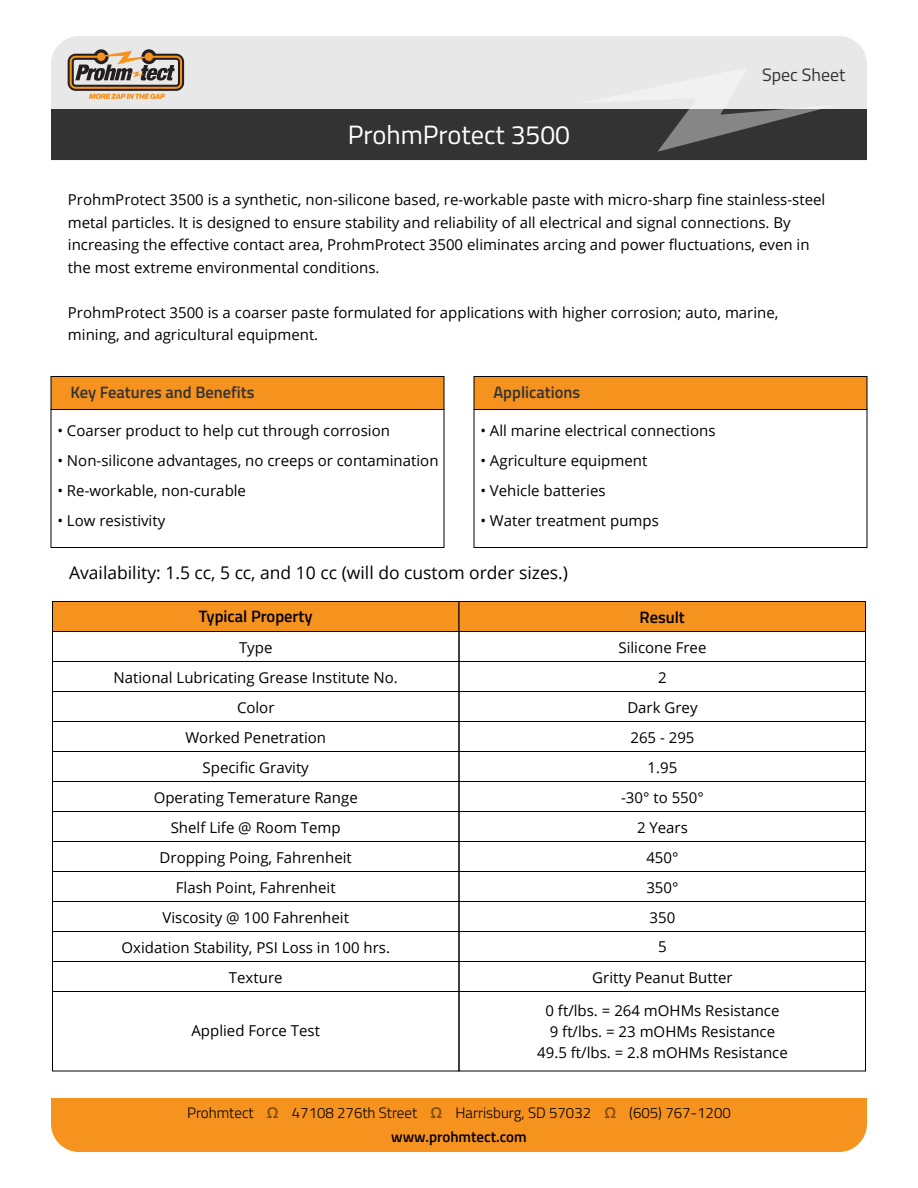
<style>
.page{position:relative;width:918px;height:1188px;background:#fff}
.page>*{position:absolute;margin:0;border:0;box-sizing:border-box;transform-origin:0 0}
.t1{font:26.55px "Titillium Web";color:#fff}
.t2{font:17.85px "Titillium Web";color:#333}
.t3{font:17.55px "Open Sans";color:#000}
.t4{font:600 16.5px "Titillium Web";color:#333}
.t5{font:600 16.5px "Titillium Web";color:#000}
.t6{font:15px/22.5px "Open Sans";color:#000}
.t7{font:300 15px/24px "Titillium Web";color:#000;text-align:center}
.s1{font-family:"Open Sans";font-weight:600;color:rgb(0 0 0/.5)}
.s2{font-weight:600}
</style>
<div class="page">
<div style="left:51px;top:376px;width:393px;height:34px;background:#f6921e;border:1px solid #000"></div>
<div style="left:52px;top:601px;width:407px;height:31px;background:#f6921e;border:1px solid #000"></div>
<div style="left:51px;top:36px;width:816px;height:74px;background:#e8e8e8"></div>
<div style="left:51px;top:1098px;width:816px;height:54px;background:#f6921e"></div>
<div style="left:51px;top:110px;width:816px;height:50px;background:#333"></div>
<svg style="left:94px;top:49px;width:15px;height:15px"></svg>
<svg style="left:141px;top:49px;width:15px;height:15px"></svg>
<svg style="left:68px;top:51px;width:116px;height:48px;background:#a7947f"></svg>
<svg style="left:580px;top:67px;width:258px;height:85px"></svg>
<div style="left:51px;top:409px;width:393px;height:139px;border:1px solid #000"></div>
<div style="left:474px;top:376px;width:393px;height:34px;background:#f6921e;border:1px solid #000"></div>
<div style="left:474px;top:409px;width:393px;height:139px;border:1px solid #000"></div>
<div style="left:459px;top:601px;width:407px;height:31px;background:#f6921e;border:1px solid #000"></div>
<div style="left:52px;top:631px;width:407px;height:31px;border:1px solid #000"></div>
<div style="left:459px;top:631px;width:407px;height:31px;border:1px solid #000"></div>
<div style="left:52px;top:661px;width:407px;height:31px;border:1px solid #000"></div>
<div style="left:459px;top:661px;width:407px;height:31px;border:1px solid #000"></div>
<div style="left:52px;top:691px;width:407px;height:31px;border:1px solid #000"></div>
<div style="left:459px;top:691px;width:407px;height:31px;border:1px solid #000"></div>
<div style="left:52px;top:721px;width:407px;height:31px;border:1px solid #000"></div>
<div style="left:459px;top:721px;width:407px;height:31px;border:1px solid #000"></div>
<div style="left:52px;top:751px;width:407px;height:31px;border:1px solid #000"></div>
<div style="left:459px;top:751px;width:407px;height:31px;border:1px solid #000"></div>
<div style="left:52px;top:781px;width:407px;height:31px;border:1px solid #000"></div>
<div style="left:459px;top:781px;width:407px;height:31px;border:1px solid #000"></div>
<div style="left:459px;top:811px;width:407px;height:31px;border:1px solid #000"></div>
<div style="left:52px;top:811px;width:407px;height:31px;border:1px solid #000"></div>
<div style="left:52px;top:841px;width:407px;height:31px;border:1px solid #000"></div>
<div style="left:459px;top:841px;width:407px;height:31px;border:1px solid #000"></div>
<div style="left:52px;top:871px;width:407px;height:31px;border:1px solid #000"></div>
<div style="left:459px;top:871px;width:407px;height:31px;border:1px solid #000"></div>
<div style="left:52px;top:901px;width:407px;height:31px;border:1px solid #000"></div>
<div style="left:459px;top:901px;width:407px;height:31px;border:1px solid #000"></div>
<div style="left:52px;top:931px;width:407px;height:31px;border:1px solid #000"></div>
<div style="left:459px;top:931px;width:407px;height:31px;border:1px solid #000"></div>
<div style="left:52px;top:961px;width:407px;height:31px;border:1px solid #000"></div>
<div style="left:459px;top:961px;width:407px;height:31px;border:1px solid #000"></div>
<div style="left:52px;top:991px;width:407px;height:80px;border:1px solid #000"></div>
<div style="left:459px;top:991px;width:407px;height:80px;border:1px solid #000"></div>
<h1 class="t1" style="left:348px;top:115px;width:224px">ProhmProtect 3500</h1>
<p class="t2" style="left:762px;top:62px;width:85px">Spec Sheet</p>
<p class="t6" style="left:68px;top:188px;width:759px">ProhmProtect 3500 is a synthetic, non-silicone based, re-workable paste with micro-sharp fine stainless-steel metal particles. It is designed to ensure stability and reliability of all electrical and signal connections. By increasing the effective contact area, ProhmProtect 3500 eliminates arcing and power fluctuations, even in the most extreme environmental conditions.</p>
<p class="t6" style="left:68px;top:301px;width:712px">ProhmProtect 3500 is a coarser paste formulated for applications with higher corrosion; auto, marine, mining, and agricultural equipment.</p>
<p class="t4" style="left:70px;top:380px;width:186px">Key Features and Benefits</p>
<p class="t6" style="left:57px;top:419px;width:334px">• Coarser product to help cut through corrosion</p>
<p class="t6" style="left:57px;top:449px;width:383px">• Non-silicone advantages, no creeps or contamination</p>
<p class="t6" style="left:57px;top:479px;width:190px">• Re-workable, non-curable</p>
<p class="t6" style="left:57px;top:509px;width:109px">• Low resistivity</p>
<p class="t4" style="left:493px;top:380px;width:88px">Applications</p>
<p class="t6" style="left:480px;top:419px;width:237px">• All marine electrical connections</p>
<p class="t6" style="left:480px;top:449px;width:168px">• Agriculture equipment</p>
<p class="t6" style="left:480px;top:479px;width:127px">• Vehicle batteries</p>
<p class="t6" style="left:480px;top:509px;width:180px">• Water treatment pumps</p>
<p class="t3" style="left:69px;top:560px;width:501px">Availability: 1.5 cc, 5 cc, and 10 cc (will do custom order sizes.)</p>
<p class="t5" style="left:199px;top:603px;width:115px">Typical Property</p>
<p class="t5" style="left:640px;top:605px;width:47px">Result</p>
<p class="t6" style="left:239px;top:636px;width:35px">Type</p>
<p class="t6" style="left:618px;top:636px;width:90px">Silicone Free</p>
<p class="t6" style="left:114px;top:666px;width:286px">National Lubricating Grease Institute No.</p>
<p class="t6" style="left:658px;top:666px;width:10px">2</p>
<p class="t6" style="left:237px;top:696px;width:39px">Color</p>
<p class="t6" style="left:627px;top:696px;width:72px">Dark Grey</p>
<p class="t6" style="left:185px;top:726px;width:142px">Worked Penetration</p>
<p class="t6" style="left:630px;top:726px;width:66px">265 - 295</p>
<p class="t6" style="left:203px;top:756px;width:108px">Specific Gravity</p>
<p class="t6" style="left:648px;top:756px;width:31px">1.95</p>
<p class="t6" style="left:154px;top:786px;width:206px">Operating Temerature Range</p>
<p class="t6" style="left:621px;top:786px;width:84px">-30° to 550°</p>
<p class="t6" style="left:171px;top:816px;width:172px">Shelf Life @ Room Temp</p>
<p class="t6" style="left:637px;top:816px;width:52px">2 Years</p>
<p class="t6" style="left:160px;top:846px;width:194px">Dropping Poing, Fahrenheit</p>
<p class="t6" style="left:646px;top:846px;width:34px">450°</p>
<p class="t6" style="left:176px;top:876px;width:161px">Flash Point, Fahrenheit</p>
<p class="t6" style="left:646px;top:876px;width:34px">350°</p>
<p class="t6" style="left:162px;top:906px;width:188px">Viscosity @ 100 Fahrenheit</p>
<p class="t6" style="left:650px;top:906px;width:27px">350</p>
<p class="t6" style="left:122px;top:936px;width:270px">Oxidation Stability, PSI Loss in 100 hrs.</p>
<p class="t6" style="left:658px;top:935px;width:10px">5</p>
<p class="t6" style="left:229px;top:966px;width:55px">Texture</p>
<p class="t6" style="left:592px;top:966px;width:142px">Gritty Peanut Butter</p>
<p class="t6" style="left:191px;top:1019px;width:130px">Applied Force Test</p>
<p class="t6" style="left:537px;top:1000px;width:252px;line-height:21px;text-align:center">0 ft/lbs. = 264 mOHMs Resistance<br>9 ft/lbs. = 23 mOHMs Resistance<br>49.5 ft/lbs. = 2.8 mOHMs Resistance</p>
<p class="t7" style="left:187px;top:1100px;width:545px">Prohmtect <span class="s1">Ω</span> 47108 276th Street <span class="s1">Ω</span> Harrisburg, SD 57032 <span class="s1">Ω</span> (605) 767-1200 <span class="s2">www.prohmtect.com</span></p>
</div>
